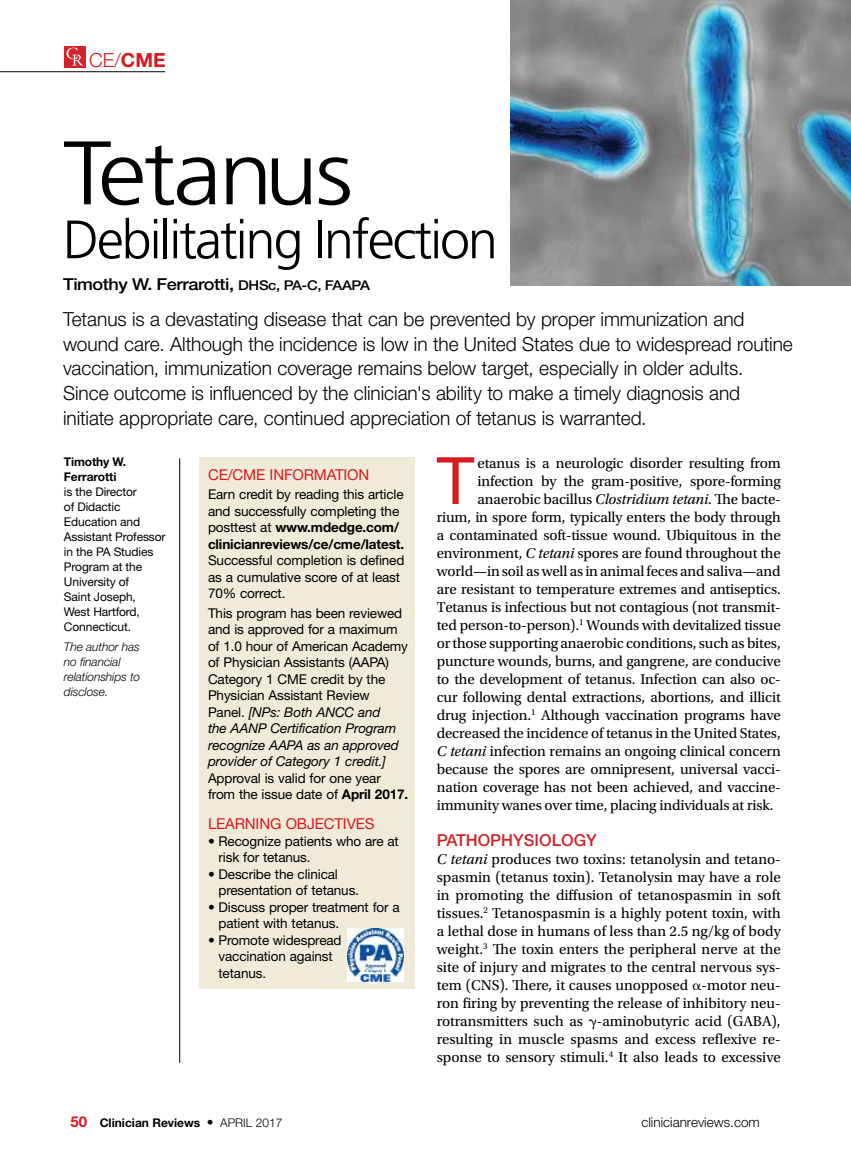
<style>
.page{position:relative;width:851px;height:1161px;background:#fff}
.page>*{position:absolute;margin:0;border:0;box-sizing:border-box;transform-origin:0 0}
.t1{font:300 90px "Frutiger LT Std";letter-spacing:-.03em;color:#000;scale:1.08 1}
.t2{font:65.4px "Helvetica Neue LT Std";color:#d71920}
.t3{font:300 54px "Frutiger LT Std";letter-spacing:-.04em;color:#000}
.t4{font:300 19.5px/24.8px "Helvetica Neue LT Std";letter-spacing:-.005em;color:#000}
.t5{font:300 19.5px "Helvetica Neue LT Std";color:#d71920}
.t6{font:500 16.5px "Helvetica Neue LT Std";letter-spacing:-.025em;color:#000;scale:1.1 1}
.t7{font:500 16.5px "Helvetica Neue LT Std";color:#d2232a}
.t8{font:15px/18px "Utopia Std";letter-spacing:-.01em;color:#000;text-align:justify}
.t9{font:15px "Helvetica Neue LT Std";letter-spacing:-.01em;color:#d71920}
.t10{font:13.5px/16.5px "Helvetica Neue LT Std";letter-spacing:-.01em;color:#000}
.t11{font:300 13.5px "Helvetica Neue LT Std";color:#000}
.t12{font:12px/15px "Helvetica Neue LT Std";letter-spacing:-.01em;color:#000}
.t13{font:700 12px/15px "Helvetica Neue LT Std";letter-spacing:-.01em;color:#000}
.t14{font:italic 300 12px/15px "Helvetica Neue LT Std";letter-spacing:-.01em;color:#000}
.s1{font-weight:700}
.s2{font-size:13.5px}
.s3{font-style:italic}
.s4{font-size:15px;color:#d71920}
.s5{font-weight:400;font-stretch:condensed;font-size:13.5px}
.s6{font-weight:300}
</style>
<div class="page">
<div style="left:64px;top:46px;width:22px;height:22px;background:#d2232a"></div>
<svg style="left:67px;top:48px;width:16px;height:18px"></svg>
<hr style="left:0;top:71px;width:165px;height:1px;background:#000">
<div style="left:199px;top:458px;width:215px;height:531px;background:#f0ead8"></div>
<hr style="left:179px;top:458px;width:1px;height:605px;background:#000">
<svg style="left:347px;top:928px;width:55px;height:56px"></svg>
<img style="left:347px;top:929px;width:56px;height:52px">
<img style="left:510px;top:0;width:340px;height:285px">
<h3 class="t5" style="left:89px;top:48px;width:78px">CE/<span class="s1">CME</span></h3>
<h1 class="t1" style="left:63px;top:122px;width:270px">Tetanus</h1>
<h3 class="t3" style="left:63px;top:209px;width:436px">Debilitating Infection</h3>
<p class="t6" style="left:63px;top:274px;width:280px">Timothy W. Ferrarotti, <span class="s2">DHSc, PA-C, FAAPA</span></p>
<p class="t4" style="left:63px;top:306px;width:731px">Tetanus is a devastating disease that can be prevented by proper immunization and wound care. Although the incidence is low in the United States due to widespread routine vaccination, immunization coverage remains below target, especially in older adults.<br>Since outcome is influenced by the clinician's ability to make a timely diagnosis and initiate appropriate care, continued appreciation of tetanus is warranted.</p>
<p class="t13" style="left:64px;top:454px;width:64px">Timothy W.<br>Ferrarotti</p>
<p class="t12" style="left:64px;top:484px;width:103px">is the Director<br>of Didactic<br>Education and<br>Assistant Professor in the PA Studies<br>Program at the<br>University of<br>Saint Joseph,<br>West Hartford,<br>Connecticut.</p>
<p class="t14" style="left:64px;top:639px;width:78px">The author has no financial relationships to disclose.</p>
<p class="t9" style="left:208px;top:465px;width:163px">CE/CME INFORMATION</p>
<p class="t10" style="left:208px;top:486px;width:198px">Earn credit by reading this article and successfully completing the posttest at <span class="s1">www.mdedge.com/ clinicianreviews/ce/cme/latest.</span></p>
<p class="t10" style="left:208px;top:552px;width:198px">Successful completion is defined as a cumulative score of at least<br>70% correct.</p>
<p class="t10" style="left:208px;top:604px;width:201px">This program has been reviewed and is approved for a maximum of 1.0 hour of American Academy of Physician Assistants (AAPA)<br>Category 1 CME credit by the<br>Physician Assistant Review<br>Panel. <span class="s3">[NPs: Both ANCC and<br>the AANP Certification Program recognize AAPA as an approved provider of Category 1 credit.]</span></p>
<p class="t10" style="left:208px;top:769px;width:202px">Approval is valid for one year from the issue date of <span class="s1">April 2017.</span></p>
<p class="t9" style="left:208px;top:815px;width:168px">LEARNING OBJECTIVES</p>
<p class="t10" style="left:218px;top:832px;width:182px;text-indent:-11px">• Recognize patients who are at risk for tetanus.</p>
<p class="t10" style="left:218px;top:865px;width:142px;text-indent:-11px">• Describe the clinical presentation of tetanus.</p>
<p class="t10" style="left:218px;top:898px;width:183px;text-indent:-11px">• Discuss proper treatment for a patient with tetanus.</p>
<p class="t10" style="left:218px;top:931px;width:124px;text-indent:-11px">• Promote widespread vaccination against tetanus.</p>
<h2 class="t2" style="left:436px;top:442px;width:39px">T</h2>
<p class="t8" style="left:477px;top:454px;width:304px">etanus is a neurologic disorder resulting from</p>
<p class="t8" style="left:477px;top:472px;width:304px">infection by the gram-positive, spore-forming</p>
<p class="t8" style="left:477px;top:490px;width:304px">anaerobic bacillus <span class="s3">Clostridium tetani</span>. The bacte-</p>
<p class="t8" style="left:437px;top:508px;width:345px">rium, in spore form, typically enters the body through</p>
<p class="t8" style="left:437px;top:526px;width:345px">a contaminated soft-tissue wound. Ubiquitous in the</p>
<p class="t8" style="left:437px;top:544px;width:345px">environment, <span class="s3">C tetani</span> spores are found throughout the</p>
<p class="t8" style="left:437px;top:562px;width:345px">world—in soil as well as in animal feces and saliva—and</p>
<p class="t8" style="left:437px;top:580px;width:345px">are resistant to temperature extremes and antiseptics.</p>
<p class="t8" style="left:437px;top:598px;width:345px">Tetanus is infectious but not contagious (not transmit-</p>
<p class="t8" style="left:437px;top:616px;width:345px">ted person-to-person).<sup>1</sup> Wounds with devitalized tissue</p>
<p class="t8" style="left:437px;top:634px;width:345px">or those supporting anaerobic conditions, such as bites,</p>
<p class="t8" style="left:437px;top:652px;width:345px">puncture wounds, burns, and gangrene, are conducive</p>
<p class="t8" style="left:437px;top:670px;width:345px">to the development of tetanus. Infection can also oc-</p>
<p class="t8" style="left:437px;top:688px;width:345px">cur following dental extractions, abortions, and illicit</p>
<p class="t8" style="left:437px;top:706px;width:345px">drug injection.<sup>1</sup> Although vaccination programs have</p>
<p class="t8" style="left:436px;top:724px;width:345px">decreased the incidence of tetanus in the United States,</p>
<p class="t8" style="left:436px;top:742px;width:345px"><span class="s3">C tetani</span> infection remains an ongoing clinical concern</p>
<p class="t8" style="left:436px;top:760px;width:345px">because the spores are omnipresent, universal vacci-</p>
<p class="t8" style="left:436px;top:778px;width:345px">nation coverage has not been achieved, and vaccine-</p>
<p class="t8" style="left:436px;top:796px;width:338px">immunity wanes over time, placing individuals at risk.</p>
<p class="t7" style="left:436px;top:830px;width:162px">PATHOPHYSIOLOGY</p>
<p class="t8" style="left:436px;top:850px;width:345px"><span class="s3">C tetani</span> produces two toxins: tetanolysin and tetano&shy;spasmin (tetanus toxin). Tetanolysin may have a role in promoting the diffusion of tetanospasmin in soft tissues.<sup>2</sup> Tetanospasmin is a highly potent toxin, with a lethal dose in humans of less than 2.5 ng/kg of body weight.<sup>3</sup> The toxin enters the peripheral nerve at the site of injury and migrates to the central nervous sys&shy;tem (CNS). There, it causes unopposed -motor neu&shy;ron firing by preventing the release of inhibitory neu&shy;rotransmitters such as -aminobutyric acid (GABA), resulting in muscle spasms and excess reflexive re&shy;sponse to sensory stimuli.<sup>4</sup> It also leads to excessive</p>
<p class="t13" style="left:70px;top:1115px;width:213px"><span class="s4">50</span> Clinician Reviews <span class="s5">•</span> <span class="s6">APRIL 2017</span></p>
<p class="t11" style="left:641px;top:1114px;width:120px">clinicianreviews.com</p>
</div>
